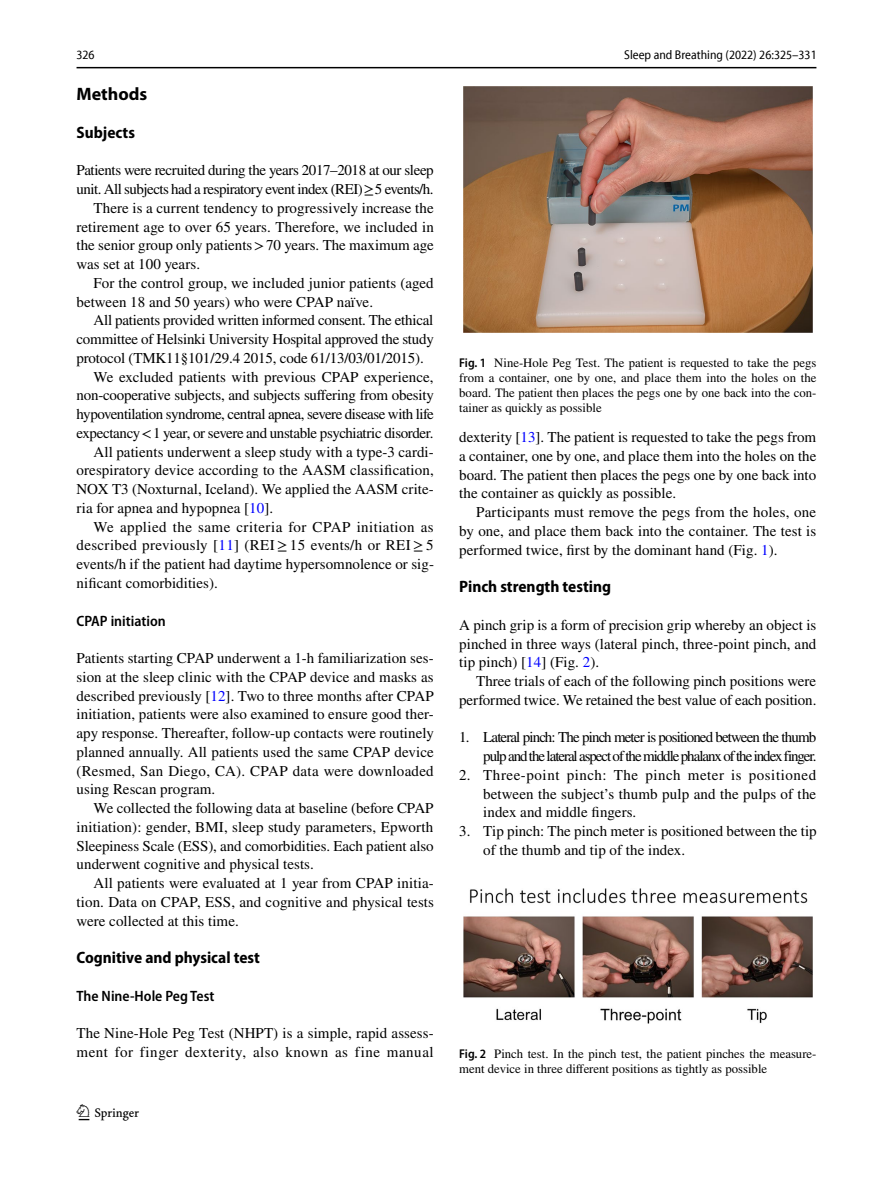
<style>
.page{position:relative;width:893px;height:1187px;background:#fff}
.page>*{position:absolute;margin:0;border:0;box-sizing:border-box;transform-origin:0 0}
.t1{font:22.5px "Springnew Regular 2";color:#000}
.t2{font:700 18px "Myriad Pro";color:#000}
.t3{font:700 semi-condensed 16.5px "Myriad Pro";color:#000}
.t4{font:15px/18.8px "STIX";color:#000;text-align:justify}
.t5{font:15px/18.8px "STIX";letter-spacing:-.07em;color:#000;text-align:right}
.t6{font:15px "STIX";letter-spacing:-.025em;color:#000}
.t7{font:15px "STIX";letter-spacing:-.03em;color:#000}
.t8{font:15px "STIX";letter-spacing:-.035em;color:#000}
.t9{font:15px "STIX";letter-spacing:.02em;color:#000}
.t10{font:15px "STIX";letter-spacing:.03em;color:#000}
.t11{font:600 semi-condensed 15px "Myriad Pro";color:#000}
.t12{font:12.75px/15px "STIX";color:#000;text-align:justify}
.t13{font:semi-condensed 12.75px "Myriad Pro Unic";color:#000}
.s1{color:#00f}
.s2{font-family:"Myriad Pro";font-weight:600;font-stretch:semi-condensed}
</style>
<div class="page">
<hr style="left:77px;top:67px;width:739px;height:1px;background:#000">
<div style="left:459px;top:87px;width:357px;height:245px;background:linear-gradient(to bottom,#fff,#fff)"></div>
<img style="left:463px;top:87px;width:349px;height:245px">
<img style="left:463px;top:888px;width:349px;height:135px">
<p class="t13" style="left:77px;top:50px;width:20px">326</p>
<p class="t13" style="left:624px;top:50px;width:194px">Sleep and Breathing (2022) 26:325–331</p>
<p class="t2" style="left:77px;top:82px;width:72px">Methods</p>
<p class="t3" style="left:77px;top:123px;width:60px">Subjects</p>
<p class="t6" style="left:77px;top:160px;width:359px">Patients were recruited during the years 2017–2018 at our sleep</p>
<p class="t8" style="left:77px;top:179px;width:359px">unit. All subjects had a respiratory event index (REI)≥5 events/h.</p>
<p class="t4" style="left:94px;top:199px;width:342px">There is a current tendency to progressively increase the</p>
<p class="t4" style="left:77px;top:218px;width:359px">retirement age to over 65 years. Therefore, we included in</p>
<p class="t4" style="left:77px;top:237px;width:359px">the senior group only patients&gt;70 years. The maximum age</p>
<p class="t4" style="left:77px;top:255px;width:125px">was set at 100 years.</p>
<p class="t4" style="left:94px;top:274px;width:342px">For the control group, we included junior patients (aged</p>
<p class="t4" style="left:77px;top:293px;width:298px">between 18 and 50 years) who were CPAP naïve.</p>
<p class="t4" style="left:94px;top:312px;width:341px">All patients provided written informed consent. The ethical</p>
<p class="t4" style="left:77px;top:330px;width:359px">committee of Helsinki University Hospital approved the study</p>
<p class="t4" style="left:77px;top:349px;width:349px">protocol (TMK11§101/29.4 2015, code 61/13/03/01/2015).</p>
<p class="t4" style="left:94px;top:368px;width:342px">We excluded patients with previous CPAP experience,</p>
<p class="t4" style="left:77px;top:387px;width:359px">non-cooperative subjects, and subjects suffering from obesity</p>
<p class="t7" style="left:77px;top:404px;width:359px">hypoventilation syndrome, central apnea, severe disease with life</p>
<p class="t6" style="left:77px;top:422px;width:359px">expectancy&lt;1 year, or severe and unstable psychiatric disorder.</p>
<p class="t4" style="left:94px;top:443px;width:342px">All patients underwent a sleep study with a type-3 cardi-</p>
<p class="t4" style="left:77px;top:462px;width:359px">orespiratory device according to the AASM classification,</p>
<p class="t4" style="left:77px;top:480px;width:359px">NOX T3 (Noxturnal, Iceland). We applied the AASM crite-</p>
<p class="t4" style="left:77px;top:499px;width:198px">ria for apnea and hypopnea [<span class="s1">10</span>].</p>
<p class="t10" style="left:94px;top:516px;width:342px">We applied the same criteria for CPAP initiation as</p>
<p class="t9" style="left:77px;top:535px;width:358px">described previously [<span class="s1">11</span>] (REI≥15 events/h or REI≥5</p>
<p class="t4" style="left:77px;top:555px;width:359px">events/h if the patient had daytime hypersomnolence or sig-</p>
<p class="t4" style="left:77px;top:574px;width:143px">nificant comorbidities).</p>
<p class="t11" style="left:77px;top:612px;width:91px">CPAP initiation</p>
<p class="t4" style="left:77px;top:649px;width:359px">Patients starting CPAP underwent a 1-h familiarization ses&shy;sion at the sleep clinic with the CPAP device and masks as described previously [<span class="s1">12</span>]. Two to three months after CPAP initiation, patients were also examined to ensure good ther&shy;apy response. Thereafter, follow-up contacts were routinely planned annually. All patients used the same CPAP device (Resmed, San Diego, CA). CPAP data were downloaded using Rescan program.</p>
<p class="t4" style="left:77px;top:799px;width:359px;text-indent:17px">We collected the following data at baseline (before CPAP initiation): gender, BMI, sleep study parameters, Epworth Sleepiness Scale (ESS), and comorbidities. Each patient also underwent cognitive and physical tests.</p>
<p class="t4" style="left:77px;top:874px;width:359px;text-indent:17px">All patients were evaluated at 1 year from CPAP initia&shy;tion. Data on CPAP, ESS, and cognitive and physical tests were collected at this time.</p>
<p class="t3" style="left:77px;top:948px;width:185px">Cognitive and physical test</p>
<p class="t11" style="left:77px;top:987px;width:139px">The Nine‑Hole Peg Test</p>
<p class="t4" style="left:77px;top:1024px;width:359px">The Nine-Hole Peg Test (NHPT) is a simple, rapid assess&shy;ment for finger dexterity, also known as fine manual</p>
<h1 class="t1" style="left:79px;top:1104px;width:62px">1 3</h1>
<p class="t12" style="left:459px;top:356px;width:359px"><span class="s2">Fig. 1</span> Nine-Hole Peg Test. The patient is requested to take the pegs from a container, one by one, and place them into the holes on the board. The patient then places the pegs one by one back into the con&shy;tainer as quickly as possible</p>
<p class="t4" style="left:459px;top:429px;width:359px">dexterity [<span class="s1">13</span>]. The patient is requested to take the pegs from a container, one by one, and place them into the holes on the board. The patient then places the pegs one by one back into the container as quickly as possible.</p>
<p class="t4" style="left:459px;top:504px;width:358px;text-indent:17px">Participants must remove the pegs from the holes, one by one, and place them back into the container. The test is performed twice, first by the dominant hand (Fig. <span class="s1">1</span>).</p>
<p class="t3" style="left:459px;top:577px;width:153px">Pinch strength testing</p>
<p class="t4" style="left:459px;top:616px;width:359px">A pinch grip is a form of precision grip whereby an object is pinched in three ways (lateral pinch, three-point pinch, and tip pinch) [<span class="s1">14</span>] (Fig. <span class="s1">2</span>).</p>
<p class="t4" style="left:459px;top:672px;width:359px;text-align:right">Three trials of each of the following pinch positions were performed twice. We retained the best value of each position.</p>
<p class="t5" style="left:459px;top:729px;width:359px">1. Lateral pinch: The pinch meter is positioned between the thumb pulp and the lateral aspect of the middle phalanx of the index finger.</p>
<p class="t4" style="left:483px;top:766px;width:335px;text-indent:-24px">2. Three-point pinch: The pinch meter is positioned between the subject’s thumb pulp and the pulps of the index and middle fingers.</p>
<p class="t4" style="left:483px;top:822px;width:335px;text-indent:-24px">3. Tip pinch: The pinch meter is positioned between the tip of the thumb and tip of the index.</p>
<p class="t12" style="left:459px;top:1047px;width:359px"><span class="s2">Fig. 2</span> Pinch test. In the pinch test, the patient pinches the measure&shy;ment device in three different positions as tightly as possible</p>
</div>
